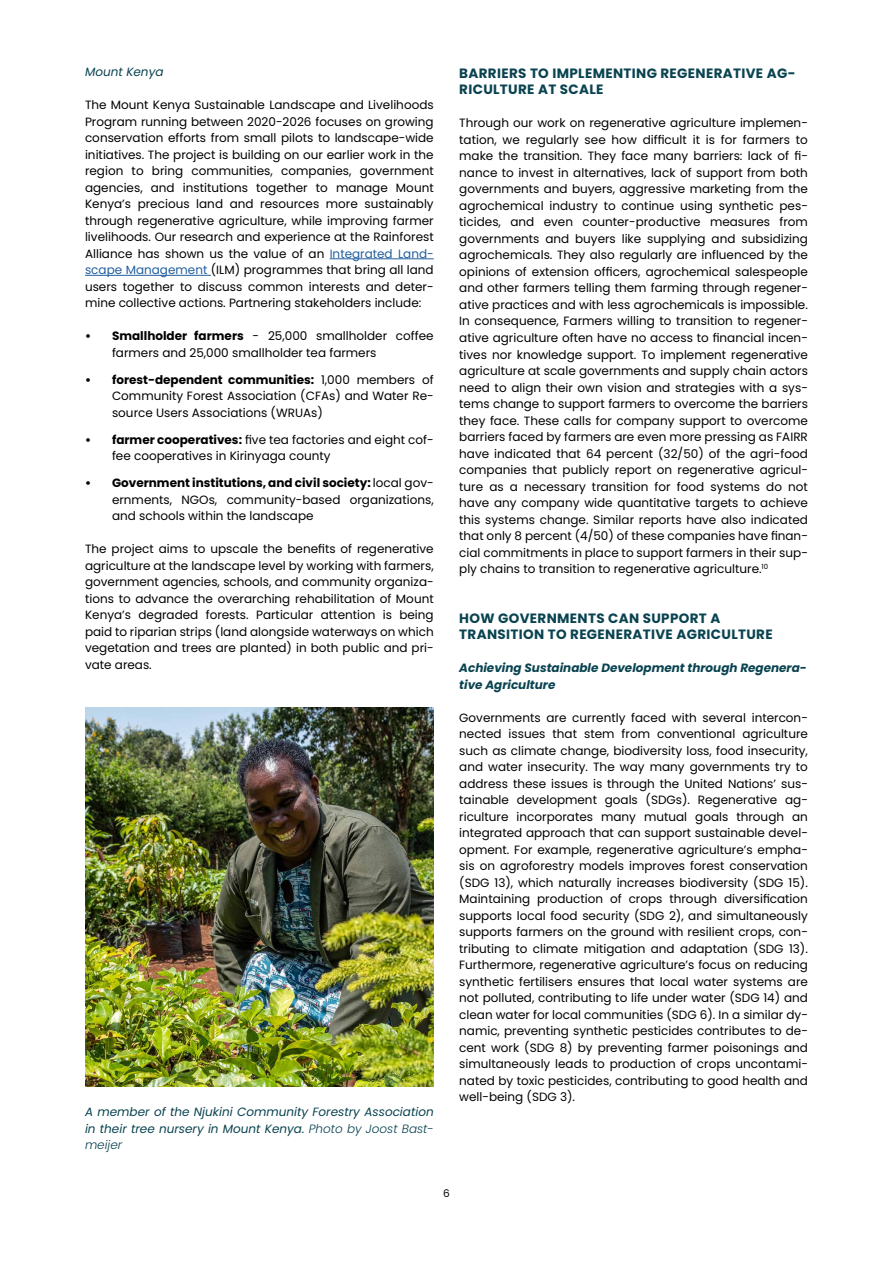
<style>
.page{position:relative;width:893px;height:1263px;background:#fff}
.page>*{position:absolute;margin:0;border:0;box-sizing:border-box;transform-origin:0 0}
.t1{font:700 13.5px/16.5px "Poppins";letter-spacing:.025em;color:#094350}
.t2{font:12px/16.5px "Poppins";color:#000;text-align:justify}
.t3{font:italic 12px/16.5px "Poppins";color:#094350;text-align:justify}
.t4{font:italic 700 12px/16.5px "Poppins";color:#094350}
.t5{font:10.5px "Poppins";color:#000}
.s1{color:#215e9e}
.s2{font-weight:700}
.s3{font-weight:300}
</style>
<div class="page">
<hr style="left:330px;top:258px;width:104px;height:1px;background:#215e9e">
<hr style="left:85px;top:275px;width:126px;height:1px;background:#215e9e">
<img style="left:85px;top:707px;width:349px;height:380px">
<p class="t3" style="left:85px;top:64px;width:80px">Mount Kenya</p>
<p class="t2" style="left:85px;top:97px;width:350px">The Mount Kenya Sustainable Landscape and Livelihoods Program running between 2020-2026 focuses on growing conservation efforts from small pilots to landscape-wide initiatives. The project is building on our earlier work in the region to bring communities, companies, government agencies, and institutions together to manage Mount Kenya’s precious land and resources more sustainably through regenerative agriculture, while improving farmer livelihoods. Our research and experience at the Rainforest Alliance has shown us the value of an <span class="s1">Integrated Land&shy;scape Management</span> (ILM) programmes that bring all land users together to discuss common interests and deter&shy;mine collective actions. Partnering stakeholders include:</p>
<p class="t2" style="left:112px;top:328px;width:323px;text-indent:-27px"><span class="s2">• Smallholder farmers</span> - 25,000 smallholder coffee farmers and 25,000 smallholder tea farmers</p>
<p class="t2" style="left:112px;top:371px;width:323px;text-indent:-27px"><span class="s2">• forest-dependent communities:</span> 1,000 members of Community Forest Association (CFAs) and Water Re&shy;source Users Associations (WRUAs)</p>
<p class="t2" style="left:112px;top:431px;width:323px;text-indent:-27px"><span class="s2">• farmer cooperatives:</span> five tea factories and eight cof&shy;fee cooperatives in Kirinyaga county</p>
<p class="t2" style="left:112px;top:475px;width:323px;text-indent:-27px"><span class="s2">• Government institutions, and civil society:</span> local gov&shy;ernments, NGOs, community-based organizations, and schools within the landscape</p>
<p class="t2" style="left:85px;top:541px;width:350px">The project aims to upscale the benefits of regenerative agriculture at the landscape level by working with farmers, government agencies, schools, and community organiza&shy;tions to advance the overarching rehabilitation of Mount Kenya’s degraded forests. Particular attention is being paid to riparian strips (land alongside waterways on which vegetation and trees are planted) in both public and pri&shy;vate areas.</p>
<p class="t3" style="left:85px;top:1103px;width:350px">A member of the Njukini Community Forestry Association in their tree nursery in Mount Kenya. <span class="s3">Photo by Joost Bast&shy;meijer</span></p>
<p class="t1" style="left:459px;top:65px;width:338px">BARRIERS TO IMPLEMENTING REGENERATIVE AG-<br>RICULTURE AT SCALE</p>
<p class="t2" style="left:459px;top:115px;width:350px">Through our work on regenerative agriculture implemen&shy;tation, we regularly see how difficult it is for farmers to make the transition. They face many barriers: lack of fi&shy;nance to invest in alternatives, lack of support from both governments and buyers, aggressive marketing from the agrochemical industry to continue using synthetic pes&shy;ticides, and even counter-productive measures from governments and buyers like supplying and subsidizing agrochemicals. They also regularly are influenced by the opinions of extension officers, agrochemical salespeople and other farmers telling them farming through regener&shy;ative practices and with less agrochemicals is impossible.<br>In consequence, Farmers willing to transition to regener&shy;ative agriculture often have no access to financial incen&shy;tives nor knowledge support. To implement regenerative agriculture at scale governments and supply chain actors need to align their own vision and strategies with a sys&shy;tems change to support farmers to overcome the barriers they face. These calls for company support to overcome barriers faced by farmers are even more pressing as FAIRR have indicated that 64 percent (32/50) of the agri-food companies that publicly report on regenerative agricul&shy;ture as a necessary transition for food systems do not have any company wide quantitative targets to achieve this systems change. Similar reports have also indicated that only 8 percent (4/50) of these companies have finan&shy;cial commitments in place to support farmers in their sup&shy;ply chains to transition to regenerative agriculture.<sup>10</sup></p>
<p class="t1" style="left:459px;top:610px;width:315px">HOW GOVERNMENTS CAN SUPPORT A<br>TRANSITION TO REGENERATIVE AGRICULTURE</p>
<p class="t4" style="left:459px;top:660px;width:349px">Achieving Sustainable Development through Regenera&shy;tive Agriculture</p>
<p class="t2" style="left:459px;top:709px;width:350px">Governments are currently faced with several intercon&shy;nected issues that stem from conventional agriculture such as climate change, biodiversity loss, food insecurity, and water insecurity. The way many governments try to address these issues is through the United Nations’ sus&shy;tainable development goals (SDGs). Regenerative ag&shy;riculture incorporates many mutual goals through an integrated approach that can support sustainable devel&shy;opment. For example, regenerative agriculture’s empha&shy;sis on agroforestry models improves forest conservation (SDG 13), which naturally increases biodiversity (SDG 15).<br>Maintaining production of crops through diversification supports local food security (SDG 2), and simultaneously supports farmers on the ground with resilient crops, con&shy;tributing to climate mitigation and adaptation (SDG 13).<br>Furthermore, regenerative agriculture’s focus on reducing synthetic fertilisers ensures that local water systems are not polluted, contributing to life under water (SDG 14) and clean water for local communities (SDG 6). In a similar dy&shy;namic, preventing synthetic pesticides contributes to de&shy;cent work (SDG 8) by preventing farmer poisonings and simultaneously leads to production of crops uncontami&shy;nated by toxic pesticides, contributing to good health and well-being (SDG 3).</p>
<p class="t5" style="left:443px;top:1187px;width:8px">6</p>
</div>
